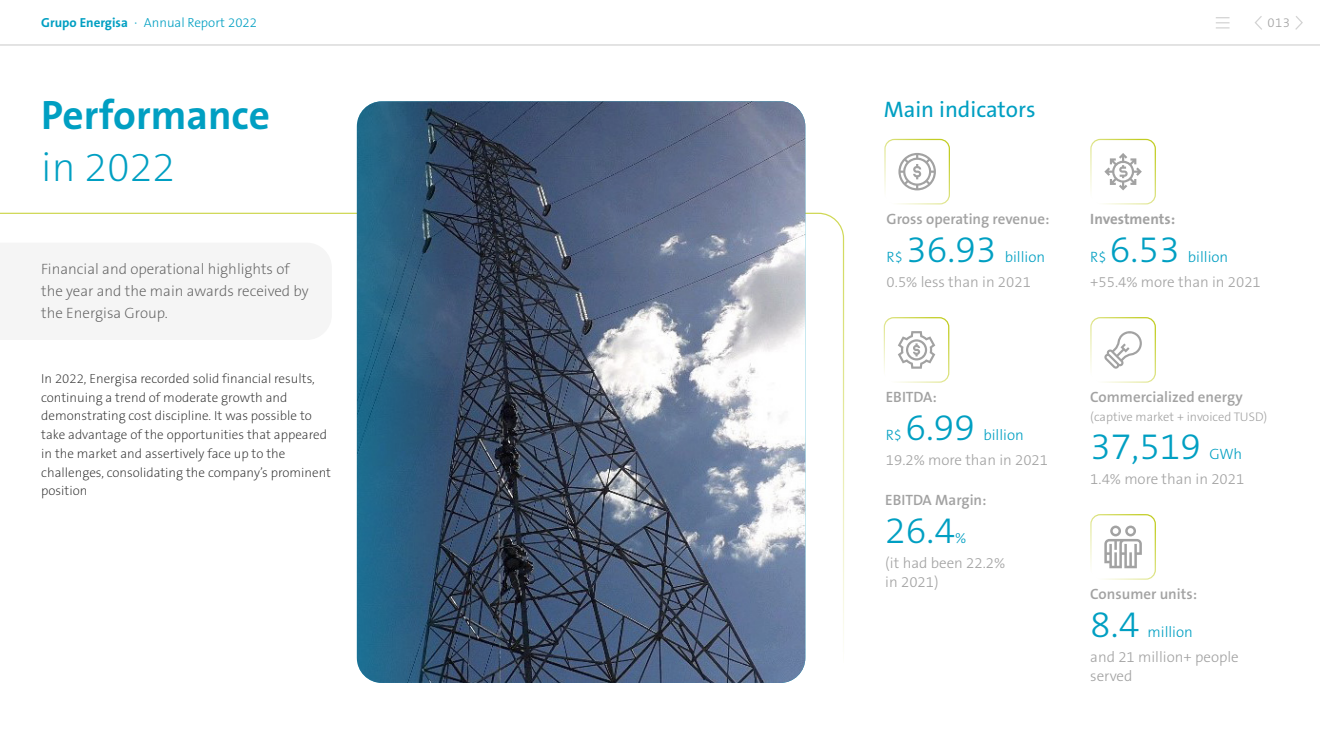
<style>
.page{position:relative;width:1320px;height:743px;background:#fff}
.page>*{position:absolute;margin:0;border:0;box-sizing:border-box;transform-origin:0 0}
.t1{font:700 41.25px "The Sans B7";color:#009fc2}
.t2{font:200 41.25px "The Sans B2";color:#009fc2}
.t3{font:300 37.5px "The Sans B3";color:#009fc2}
.t4{font:22.5px "The Sans B5 Plain";color:#009fc2}
.t5{font:300 15px/18.8px "The Sans B3";color:#a2a2a2}
.t6{font:200 15px/21.9px "The Sans B2";color:#5e5e5e}
.t7{font:600 15px "The Sans B6";color:#a2a2a2}
.t8{font:300 15px "The Sans B3";color:#009fc2}
.t9{font:700 15px "The Sans B7";color:#a2a2a2}
.t10{font:200 13.12px/18.8px "The Sans B2";color:#303030}
.t11{font:300 13.12px "The Sans B3";color:#009fc2}
.t12{font:300 13.12px "The Sans B3";color:#a2a2a2}
.t13{font:300 12.5px "The Sans B3";color:#a2a2a2}
.s1{font-family:"The Sans B7";font-weight:700}
</style>
<div class="page">
<svg style="left:0;top:212px;width:845px;height:450px"></svg>
<img style="left:357px;top:101px;width:448px;height:581px">
<div style="left:884px;top:139px;width:66px;height:65px;border:1px solid #c2cd23;border-radius:9px"></div>
<svg style="left:898px;top:153px;width:38px;height:37px"></svg>
<div style="left:884px;top:317px;width:65px;height:65px;border:1px solid #c2cd23;border-radius:9px"></div>
<svg style="left:898px;top:331px;width:37px;height:37px"></svg>
<div style="left:1090px;top:139px;width:66px;height:65px;border:1px solid #c2cd23;border-radius:9px"></div>
<svg style="left:1104px;top:153px;width:38px;height:37px"></svg>
<div style="left:1090px;top:317px;width:66px;height:65px;border:1px solid #c2cd23;border-radius:9px"></div>
<svg style="left:1104px;top:331px;width:38px;height:37px"></svg>
<div style="left:1090px;top:514px;width:66px;height:65px;border:1px solid #c2cd23;border-radius:9px"></div>
<svg style="left:1104px;top:525px;width:38px;height:43px"></svg>
<div style="left:0;top:242px;width:332px;height:98px;background:#f5f5f5"></div>
<svg style="left:0;top:16px;width:1320px;height:30px"></svg>
<p class="t11" style="left:41px;top:16px;width:217px"><span class="s1">Grupo Energisa</span> · Annual Report 2022</p>
<p class="t12" style="left:1268px;top:16px;width:24px">013</p>
<h1 class="t1" style="left:41px;top:93px;width:230px">Performance</h1>
<h1 class="t2" style="left:41px;top:146px;width:136px">in 2022</h1>
<p class="t6" style="left:41px;top:259px;width:269px">Financial and operational highlights of the year and the main awards received by the Energisa Group.</p>
<p class="t10" style="left:41px;top:369px;width:291px">In 2022, Energisa recorded solid financial results, continuing a trend of moderate growth and demonstrating cost discipline. It was possible to take advantage of the opportunities that appeared in the market and assertively face up to the challenges, consolidating the company’s prominent position</p>
<h3 class="t4" style="left:884px;top:97px;width:153px">Main indicators</h3>
<p class="t7" style="left:887px;top:211px;width:164px">Gross operating revenue:</p>
<p class="t8" style="left:887px;top:249px;width:18px">R$</p>
<h2 class="t3" style="left:906px;top:229px;width:92px">36.93</h2>
<p class="t8" style="left:1005px;top:249px;width:42px">billion</p>
<p class="t5" style="left:887px;top:273px;width:146px">0.5% less than in 2021</p>
<p class="t7" style="left:886px;top:389px;width:52px">EBITDA:</p>
<p class="t8" style="left:886px;top:427px;width:18px">R$</p>
<h2 class="t3" style="left:906px;top:408px;width:71px">6.99</h2>
<p class="t8" style="left:983px;top:427px;width:42px">billion</p>
<p class="t5" style="left:886px;top:451px;width:164px">19.2% more than in 2021</p>
<p class="t7" style="left:885px;top:492px;width:103px">EBITDA Margin:</p>
<h2 class="t3" style="left:885px;top:511px;width:71px">26.4</h2>
<p class="t8" style="left:955px;top:530px;width:13px">%</p>
<p class="t5" style="left:885px;top:554px;width:121px">(it had been 22.2% in 2021)</p>
<p class="t9" style="left:1090px;top:211px;width:86px">Investments:</p>
<p class="t8" style="left:1090px;top:249px;width:18px">R$</p>
<h2 class="t3" style="left:1110px;top:229px;width:71px">6.53</h2>
<p class="t8" style="left:1188px;top:249px;width:42px">billion</p>
<p class="t5" style="left:1090px;top:273px;width:172px">+55.4% more than in 2021</p>
<p class="t7" style="left:1090px;top:389px;width:154px">Commercialized energy</p>
<p class="t13" style="left:1090px;top:410px;width:178px">(captive market + invoiced TUSD)</p>
<h2 class="t3" style="left:1090px;top:426px;width:112px">37,519</h2>
<p class="t8" style="left:1209px;top:445px;width:34px">GWh</p>
<p class="t5" style="left:1090px;top:469px;width:156px">1.4% more than in 2021</p>
<p class="t7" style="left:1090px;top:586px;width:108px">Consumer units:</p>
<h2 class="t3" style="left:1090px;top:604px;width:51px">8.4</h2>
<p class="t8" style="left:1148px;top:624px;width:47px">million</p>
<p class="t5" style="left:1090px;top:648px;width:150px">and 21 million+ people served</p>
</div>
